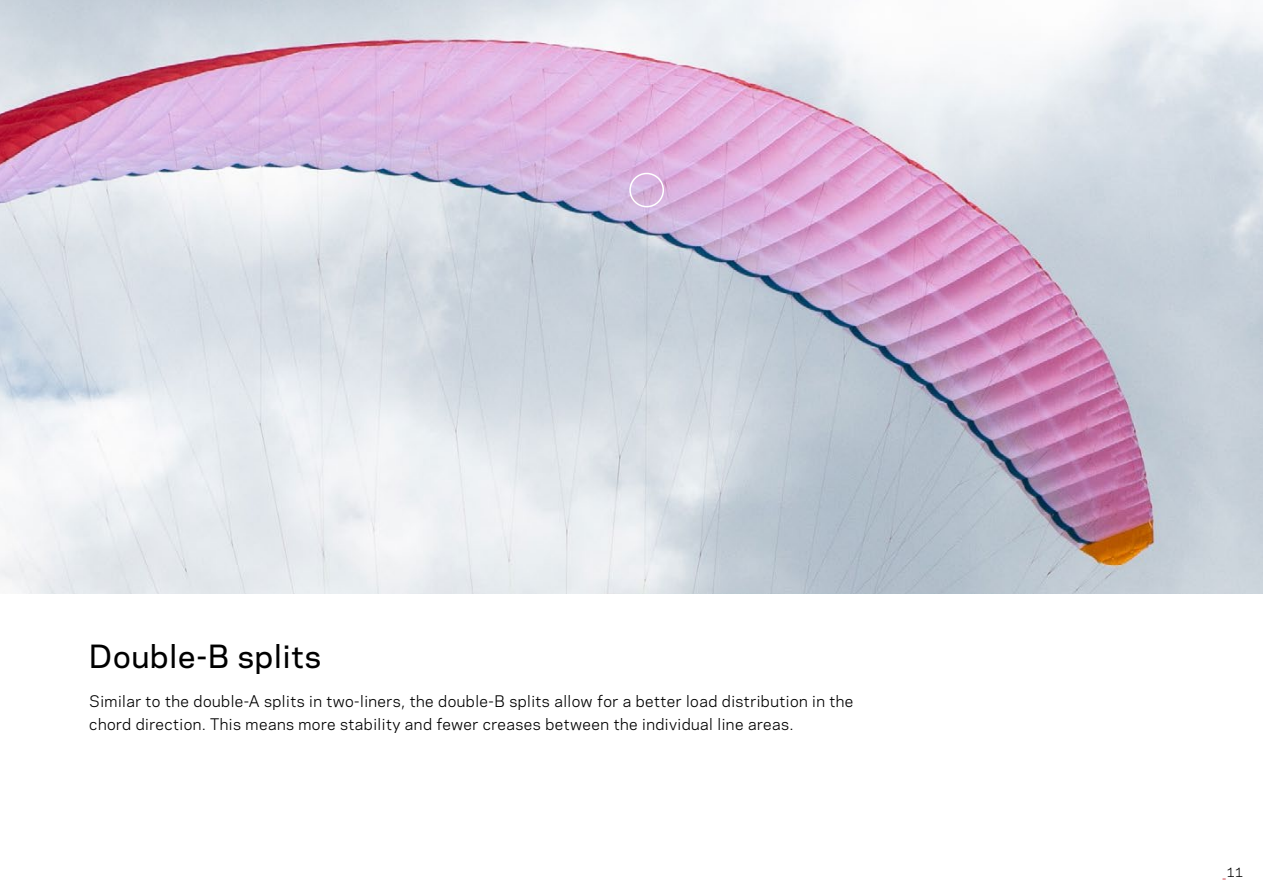
<style>
.page{position:relative;width:1263px;height:893px;background:#fff}
.page>*{position:absolute;margin:0;border:0;box-sizing:border-box;transform-origin:0 0}
.t1{font:500 30px "Galaxie Polaris";letter-spacing:.03em;color:#000}
.t2{font:15px/22.5px "Galaxie Polaris";letter-spacing:.03em;color:#000}
.t3{font:12px "Galaxie Polaris";color:#000}
.s1{color:#c1212c}
</style>
<div class="page">
<img style="left:0;top:0;width:1263px;height:593px">
<div style="left:629px;top:173px;width:35px;height:34px;border:2px solid #fff;border-radius:50%"></div>
<h1 class="t1" style="left:89px;top:634px;width:233px">Double-B splits</h1>
<p class="t2" style="left:89px;top:689px;width:766px">Similar to the double-A splits in two-liners, the double-B splits allow for a better load distribution in the chord direction. This means more stability and fewer creases between the individual line areas.</p>
<p class="t3" style="left:1222px;top:863px;width:22px"><span class="s1">_</span>11</p>
</div>
